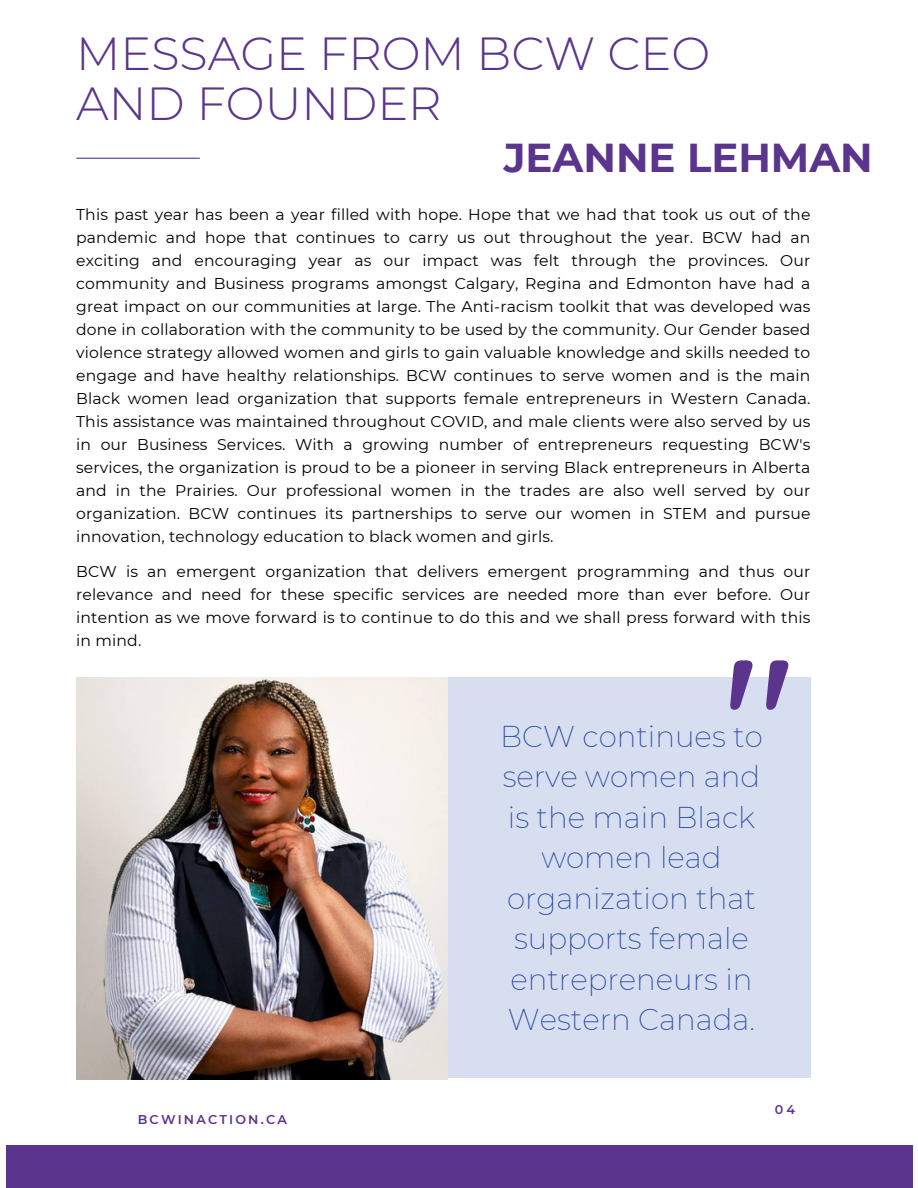
<style>
.page{position:relative;width:918px;height:1188px;background:#fff}
.page>*{position:absolute;margin:0;border:0;box-sizing:border-box;transform-origin:0 0}
.t1{font:500 173.25px "Quicksand";color:#5b348d}
.t2{font:300 46.35px/49.5px "Montserrat";color:#5b348d}
.t3{font:700 40.35px "Montserrat";color:#5b348d}
.t4{font:200 29.4px/40.5px "Montserrat";color:#294ba1;text-align:center}
.t5{font:15.6px/23px "Montserrat";letter-spacing:.01em;color:#000001;text-align:justify}
.t6{font:600 12.75px "Montserrat";letter-spacing:.17em;color:#5b348d}
</style>
<div class="page">
<hr style="left:77px;top:158px;width:122px;height:1px;background:#5b348d">
<div style="left:421px;top:678px;width:389px;height:400px;background:#d6deef"></div>
<img style="left:76px;top:678px;width:371px;height:401px">
<div style="left:6px;top:1145px;width:906px;height:43px;background:#5b348d"></div>
<p class="t2" style="left:76px;top:29px;width:636px">MESSAGE FROM BCW CEO<br>AND FOUNDER</p>
<p class="t3" style="left:504px;top:133px;width:371px">JEANNE LEHMAN</p>
<p class="t5" style="left:76px;top:203px;width:736px">This past year has been a year filled with hope. Hope that we had that took us out of the pandemic and hope that continues to carry us out throughout the year. BCW had an exciting and encouraging year as our impact was felt through the provinces. Our community and Business programs amongst Calgary, Regina and Edmonton have had a great impact on our communities at large. The Anti-racism toolkit that was developed was done in collaboration with the community to be used by the community. Our Gender based violence strategy allowed women and girls to gain valuable knowledge and skills needed to engage and have healthy relationships. BCW continues to serve women and is the main Black women lead organization that supports female entrepreneurs in Western Canada.<br>This assistance was maintained throughout COVID, and male clients were also served by us in our Business Services. With a growing number of entrepreneurs requesting BCW's services, the organization is proud to be a pioneer in serving Black entrepreneurs in Alberta and in the Prairies. Our professional women in the trades are also well served by our organization. BCW continues its partnerships to serve our women in STEM and pursue innovation, technology education to black women and girls.</p>
<p class="t5" style="left:76px;top:560px;width:736px">BCW is an emergent organization that delivers emergent programming and thus our relevance and need for these specific services are needed more than ever before. Our intention as we move forward is to continue to do this and we shall press forward with this in mind.</p>
<p class="t1" style="left:724px;top:608px;width:73px">"</p>
<p class="t6" style="left:138px;top:1111px;width:151px">BCWINACTION.CA</p>
<p class="t4" style="left:500px;top:716px;width:264px">BCW continues to serve women and is the main Black women lead organization that supports female entrepreneurs in<br>Western Canada.</p>
<p class="t6" style="left:775px;top:1102px;width:22px">04</p>
</div>
